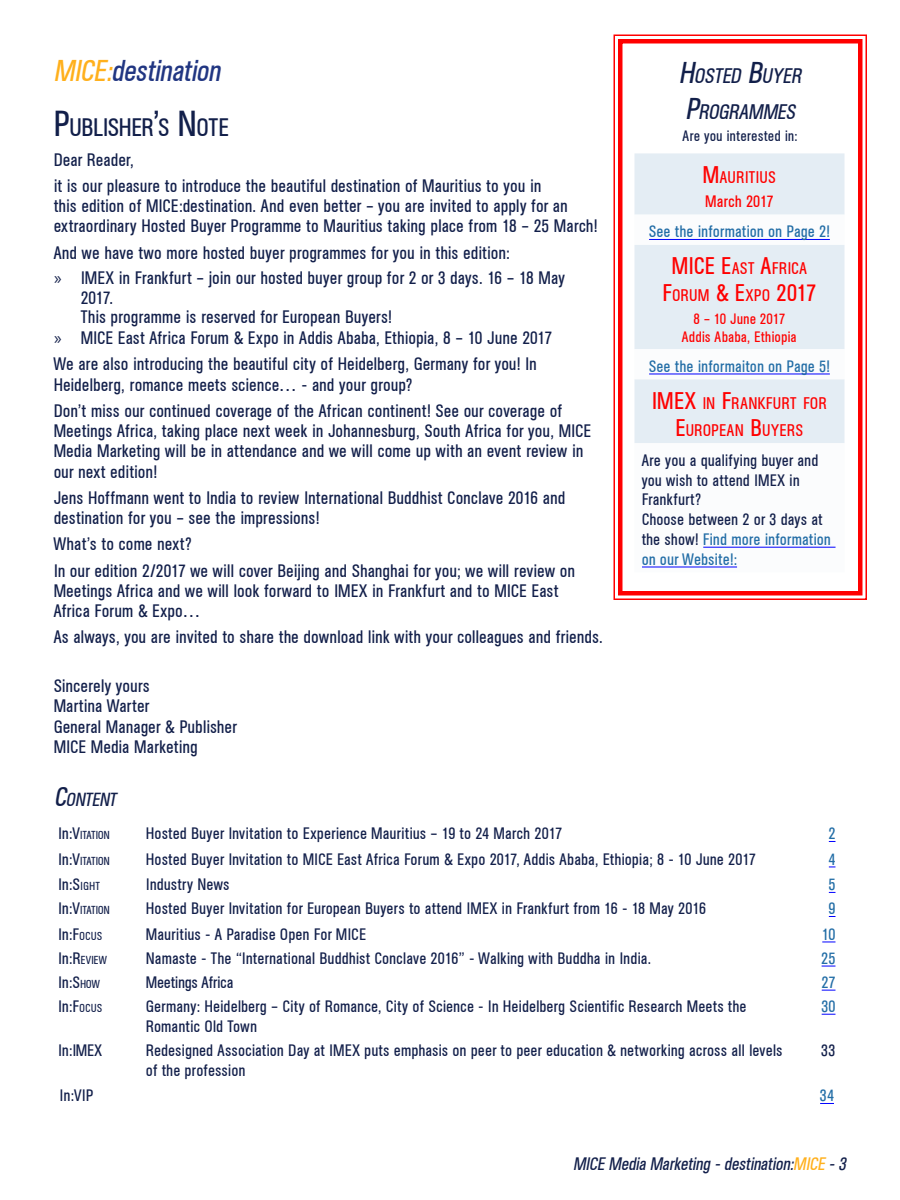
<style>
.page{position:relative;width:900px;height:1200px;background:#fff}
.page>*{position:absolute;margin:0;border:0;box-sizing:border-box;transform-origin:0 0}
.t1{font:italic 30px "Agba Condensed Normal";color:#213682}
.t2{font:25.2px "Agba Condensed Normal";color:#121f4a}
.t3{font:24px "Agba Condensed Normal";color:#f00}
.t4{font:italic 21px/36px "Agba Condensed Normal";color:#121f4a}
.t5{font:italic 18.9px "Agba Condensed Normal";color:#121f4a}
.t6{font:18px/20.2px "Agba Condensed Normal";letter-spacing:.025em;color:#121f4a}
.t7{font:italic 18px "Agba Condensed Normal";color:#121f4a}
.t8{font:16.8px/27px "Agba Condensed Normal";letter-spacing:.035em;color:#f00;text-align:center}
.t9{font:16.5px/19.8px "Agba Condensed Normal";letter-spacing:.025em;color:#121f4a}
.t10{font:16.5px "Agba Condensed Normal";letter-spacing:.03em;color:#226da6}
.t11{font:16.5px "Agba Condensed Normal";letter-spacing:.02em;color:#f00}
.t12{font:16.5px "Agba Condensed Normal";color:#121f4a}
.t13{font:15px/18px "Agba Condensed Normal";letter-spacing:.03em;color:#f00;text-align:center}
.t14{font:15px "Agba Condensed Normal";letter-spacing:.035em;color:#121f4a}
.t15{font:11.55px "Agba Condensed Normal";letter-spacing:.015em;color:#121f4a}
.s1{color:#ffb01c}
.s2{font-size:36px}
.s3{font-family:"Myriad Pro"}
.s4{font-size:30px}
.s5{font-size:24px}
.s6{font-size:16.8px}
.s7{color:#226da6}
.s8{font-size:27px}
.s9{font-size:16.5px}
.s10{font-style:inherit}
.s11{font-size:11.55px}
</style>
<div class="page">
<svg style="left:822px;top:942px;width:13px;height:1px"></svg>
<svg style="left:822px;top:966px;width:13px;height:1px"></svg>
<svg style="left:822px;top:990px;width:14px;height:1px"></svg>
<svg style="left:822px;top:1014px;width:14px;height:1px"></svg>
<svg style="left:820px;top:1103px;width:14px;height:1px"></svg>
<svg style="left:613px;top:34px;width:254px;height:566px"></svg>
<div style="left:618px;top:39px;width:244px;height:557px;border:4px solid #f00"></div>
<h1 class="t1" style="left:54px;top:54px;width:174px"><span class="s1">MICE:</span>destination</h1>
<h2 class="t2" style="left:54px;top:113px;width:174px"><span class="s2">P</span>UBLISHER<span class="s2">’</span>S <span class="s2">N</span>OTE</h2>
<p class="t6" style="left:54px;top:146px;width:489px;line-height:26.2px">Dear Reader,<br>it is our pleasure to introduce the beautiful destination of Mauritius to you in</p>
<p class="t6" style="left:54px;top:196px;width:545px">this edition of MICE:destination. And even better – you are invited to apply for an extraordinary Hosted Buyer Programme to Mauritius taking place from 18 – 25 March!</p>
<p class="t6" style="left:54px;top:240px;width:512px;line-height:25.5px">And we have two more hosted buyer programmes for you in this edition:<br><span class="s3">»</span> IMEX in Frankfurt – join our hosted buyer group for 2 or 3 days. 16 – 18 May</p>
<p class="t6" style="left:81px;top:287px;width:33px">2017.</p>
<p class="t6" style="left:81px;top:307px;width:312px">This programme is reserved for European Buyers!</p>
<p class="t6" style="left:54px;top:328px;width:500px"><span class="s3">»</span> MICE East Africa Forum &amp; Expo in Addis Ababa, Ethiopia, 8 – 10 June 2017</p>
<p class="t6" style="left:54px;top:354px;width:484px">We are also introducing the beautiful city of Heidelberg, Germany for you! In<br>Heidelberg, romance meets science… - and your group?</p>
<p class="t6" style="left:54px;top:400px;width:539px">Don’t miss our continued coverage of the African continent! See our coverage of Meetings Africa, taking place next week in Johannesburg, South Africa for you, MICE Media Marketing will be in attendance and we will come up with an event review in our next edition!</p>
<p class="t6" style="left:54px;top:487px;width:513px">Jens Hoffmann went to India to review International Buddhist Conclave 2016 and destination for you – see the impressions!</p>
<p class="t6" style="left:54px;top:531px;width:523px;line-height:26.2px">What’s to come next?<br>In our edition 2/2017 we will cover Beijing and Shanghai for you; we will review on</p>
<p class="t6" style="left:54px;top:580px;width:506px">Meetings Africa and we will look forward to IMEX in Frankfurt and to MICE East<br>Africa Forum &amp; Expo…</p>
<p class="t6" style="left:54px;top:627px;width:550px">As always, you are invited to share the download link with your colleagues and friends.</p>
<p class="t6" style="left:54px;top:676px;width:184px">Sincerely yours<br>Martina Warter<br>General Manager &amp; Publisher<br>MICE Media Marketing</p>
<p class="t4" style="left:679px;top:58px;width:128px"><span class="s4">H</span>OSTED <span class="s4">B</span>UYER<br><span class="s4">P</span>ROGRAMMES</p>
<p class="t14" style="left:683px;top:128px;width:116px">Are you interested in:</p>
<p class="t8" style="left:703px;top:163px;width:74px"><span class="s5">M</span>AURITIUS</p>
<p class="t11" style="left:705px;top:192px;width:70px">March 2017</p>
<p class="t10" style="left:649px;top:222px;width:182px">See the information on Page 2!</p>
<p class="t8" style="left:672px;top:255px;width:136px"><span class="s5">MICE E</span>AST <span class="s5">A</span>FRICA</p>
<h3 class="t3" style="left:663px;top:279px;width:155px">F<span class="s6">ORUM</span> &amp; E<span class="s6">XPO</span> 2017</h3>
<p class="t13" style="left:682px;top:309px;width:116px">8 – 10 June 2017<br>Addis Ababa, Ethiopia</p>
<p class="t10" style="left:649px;top:357px;width:182px">See the informaiton on Page 5!</p>
<p class="t8" style="left:652px;top:389px;width:176px"><span class="s5">IMEX</span> IN <span class="s5">F</span>RANKFURT FOR<br><span class="s5">E</span>UROPEAN <span class="s5">B</span>UYERS</p>
<p class="t9" style="left:642px;top:450px;width:190px">Are you a qualifying buyer and you wish to attend IMEX in<br>Frankfurt?<br>Choose between 2 or 3 days at the show! <span class="s7">Find more information on our Website!:</span></p>
<p class="t5" style="left:54px;top:789px;width:67px"><span class="s8">C</span>ONTENT</p>
<p class="t15" style="left:58px;top:829px;width:53px"><span class="s9">In:</span><span class="s9">V</span>ITATION</p>
<p class="t9" style="left:146px;top:824px;width:417px">Hosted Buyer Invitation to Experience Mauritius – 19 to 24 March 2017</p>
<p class="t10" style="left:829px;top:824px;width:8px">2</p>
<p class="t15" style="left:59px;top:854px;width:53px"><span class="s9">In:</span><span class="s9">V</span>ITATION</p>
<p class="t9" style="left:146px;top:849px;width:611px">Hosted Buyer Invitation to MICE East Africa Forum &amp; Expo 2017, Addis Ababa, Ethiopia; 8 - 10 June 2017</p>
<p class="t10" style="left:829px;top:850px;width:8px">4</p>
<p class="t15" style="left:59px;top:880px;width:43px"><span class="s9">In:</span><span class="s9">S</span>IGHT</p>
<p class="t9" style="left:146px;top:875px;width:85px">Industry News</p>
<p class="t10" style="left:829px;top:875px;width:8px">5</p>
<p class="t15" style="left:59px;top:904px;width:53px"><span class="s9">In:</span><span class="s9">V</span>ITATION</p>
<p class="t9" style="left:146px;top:899px;width:561px">Hosted Buyer Invitation for European Buyers to attend IMEX in Frankfurt from 16 - 18 May 2016</p>
<p class="t10" style="left:829px;top:899px;width:8px">9</p>
<p class="t15" style="left:59px;top:929px;width:45px"><span class="s9">In:</span><span class="s9">F</span>OCUS</p>
<p class="t9" style="left:146px;top:924px;width:221px">Mauritius - A Paradise Open For MICE</p>
<p class="t10" style="left:822px;top:925px;width:15px">10</p>
<p class="t15" style="left:59px;top:953px;width:50px"><span class="s9">In:</span><span class="s9">R</span>EVIEW</p>
<p class="t9" style="left:146px;top:948px;width:506px">Namaste - The “International Buddhist Conclave 2016” - Walking with Buddha in India.</p>
<p class="t10" style="left:822px;top:949px;width:15px">25</p>
<p class="t9" style="left:59px;top:972px;width:43px">In:<span class="s10">S</span><span class="s11">HOW</span></p>
<p class="t9" style="left:146px;top:972px;width:89px">Meetings Africa</p>
<p class="t10" style="left:822px;top:973px;width:15px">27</p>
<p class="t15" style="left:58px;top:1001px;width:45px"><span class="s9">In:</span><span class="s9">F</span>OCUS</p>
<p class="t9" style="left:146px;top:996px;width:602px">Germany: Heidelberg – City of Romance, City of Science - In Heidelberg Scientific Research Meets the<br>Romantic Old Town</p>
<p class="t10" style="left:822px;top:997px;width:15px">30</p>
<p class="t12" style="left:58px;top:1041px;width:45px"><span class="s10">In:</span>IMEX</p>
<p class="t9" style="left:146px;top:1040px;width:638px">Redesigned Association Day at IMEX puts emphasis on peer to peer education &amp; networking across all levels of the profession</p>
<p class="t9" style="left:822px;top:1040px;width:15px">33</p>
<p class="t9" style="left:60px;top:1086px;width:35px">In:VIP</p>
<p class="t10" style="left:820px;top:1086px;width:15px">34</p>
<p class="t7" style="left:573px;top:1154px;width:278px">MICE Media Marketing -destination:<span class="s1">MICE</span> -3</p>
</div>
